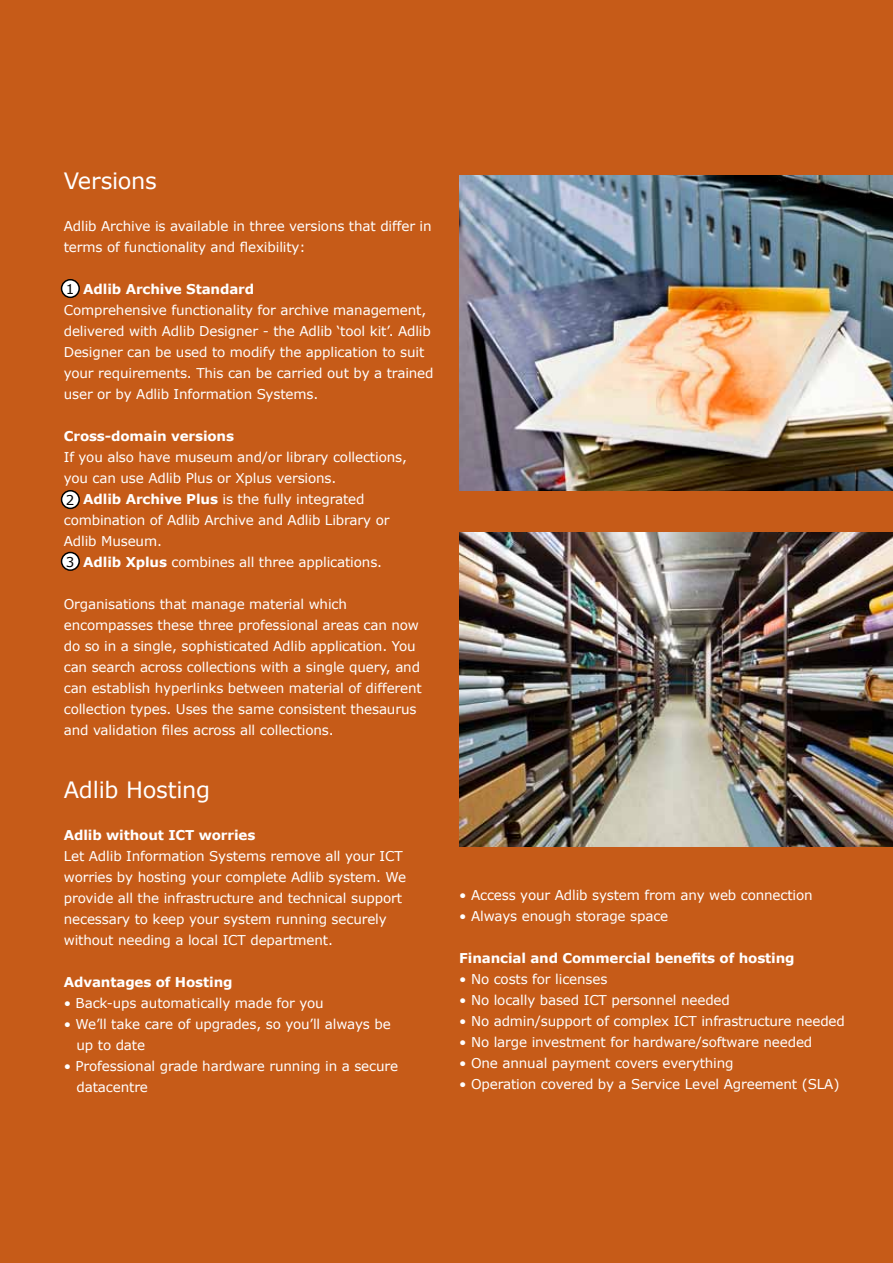
<style>
.page{position:relative;width:893px;height:1263px;background:#c65b18}
.page>*{position:absolute;margin:0;border:0;box-sizing:border-box;transform-origin:0 0}
.t1{font:22.5px "Verdana";letter-spacing:-.01em;color:#fff}
.t2{font:13.5px/21px "Verdana";letter-spacing:-.01em;color:#fff}
.t3{font:700 13.5px "Verdana";letter-spacing:-.01em;color:#fff}
.t4{font:13.5px "Verdana";color:#000}
.s1{font-weight:700}
</style>
<div class="page">
<img style="left:459px;top:176px;width:434px;height:314px">
<img style="left:459px;top:532px;width:434px;height:315px">
<div style="left:62px;top:491px;width:17px;height:17px;background:#fff;border-radius:50%"></div>
<div style="left:61px;top:490px;width:19px;height:19px;border:2px solid #000;border-radius:50%"></div>
<div style="left:62px;top:280px;width:17px;height:17px;background:#fff;border-radius:50%"></div>
<div style="left:61px;top:279px;width:19px;height:19px;border:2px solid #000;border-radius:50%"></div>
<div style="left:62px;top:552px;width:17px;height:18px;background:#fff;border-radius:50%"></div>
<div style="left:61px;top:552px;width:19px;height:19px;border:2px solid #000;border-radius:50%"></div>
<h1 class="t1" style="left:64px;top:167px;width:95px">Versions</h1>
<p class="t2" style="left:64px;top:215px;width:369px">Adlib Archive is available in three versions that differ in terms of functionality and flexibility:</p>
<p class="t3" style="left:83px;top:281px;width:173px">Adlib Archive Standard</p>
<p class="t2" style="left:64px;top:299px;width:371px">Comprehensive functionality for archive management, delivered with Adlib Designer - the Adlib ‘tool kit’. Adlib Designer can be used to modify the application to suit your requirements. This can be carried out by a trained user or by Adlib Information Systems.</p>
<p class="t3" style="left:64px;top:428px;width:172px">Cross-domain versions</p>
<p class="t2" style="left:64px;top:446px;width:345px">If you also have museum and/or library collections,</p>
<p class="t2" style="left:64px;top:467px;width:274px">you can use Adlib Plus or Xplus versions.</p>
<p class="t2" style="left:83px;top:488px;width:283px"><span class="s1">Adlib Archive Plus</span> is the fully integrated</p>
<p class="t2" style="left:64px;top:509px;width:327px">combination of Adlib Archive and Adlib Library or</p>
<p class="t2" style="left:64px;top:530px;width:100px">Adlib Museum.</p>
<p class="t2" style="left:83px;top:551px;width:300px"><span class="s1">Adlib Xplus</span> combines all three applications.</p>
<p class="t2" style="left:64px;top:593px;width:360px">Organisations that manage material which encompasses these three professional areas can now do so in a single, sophisticated Adlib application. You can search across collections with a single query, and can establish hyperlinks between material of different collection types. Uses the same consistent thesaurus and validation files across all collections.</p>
<p class="t4" style="left:66px;top:280px;width:10px">1</p>
<p class="t4" style="left:66px;top:491px;width:10px">2</p>
<p class="t4" style="left:66px;top:553px;width:10px">3</p>
<h1 class="t1" style="left:64px;top:776px;width:148px">Adlib Hosting</h1>
<p class="t3" style="left:64px;top:827px;width:193px">Adlib without ICT worries</p>
<p class="t2" style="left:64px;top:845px;width:344px">Let Adlib Information Systems remove all your ICT worries by hosting your complete Adlib system. We provide all the infrastructure and technical support necessary to keep your system running securely without needing a local ICT department.</p>
<p class="t3" style="left:64px;top:974px;width:170px">Advantages of Hosting</p>
<p class="t2" style="left:64px;top:992px;width:262px">• Back-ups automatically made for you</p>
<p class="t2" style="left:77px;top:1013px;width:316px;text-indent:-13px">• We’ll take care of upgrades, so you’ll always be up to date</p>
<p class="t2" style="left:77px;top:1055px;width:323px;text-indent:-13px">• Professional grade hardware running in a secure datacentre</p>
<p class="t2" style="left:459px;top:884px;width:355px">• Access your Adlib system from any web connection</p>
<p class="t2" style="left:459px;top:905px;width:211px">• Always enough storage space</p>
<p class="t3" style="left:459px;top:949px;width:337px">Financial and Commercial benefits of hosting</p>
<p class="t2" style="left:459px;top:968px;width:150px">• No costs for licenses</p>
<p class="t2" style="left:459px;top:989px;width:272px">• No locally based ICT personnel needed</p>
<p class="t2" style="left:459px;top:1010px;width:387px">• No admin/support of complex ICT infrastructure needed</p>
<p class="t2" style="left:459px;top:1031px;width:355px">• No large investment for hardware/software needed</p>
<p class="t2" style="left:459px;top:1052px;width:276px">• One annual payment covers everything</p>
<p class="t2" style="left:459px;top:1073px;width:382px">• Operation covered by a Service Level Agreement (SLA)</p>
</div>
